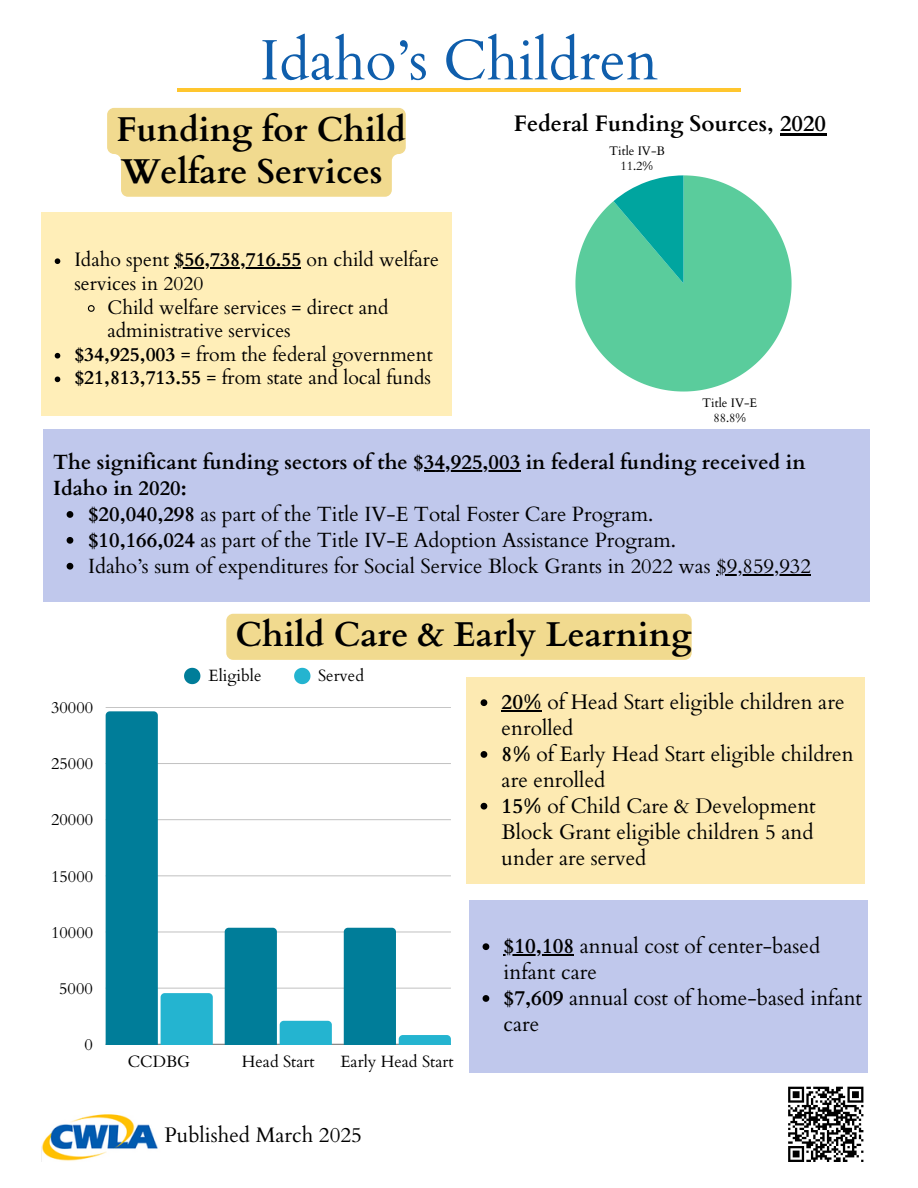
<style>
.page{position:relative;width:918px;height:1188px;background:#fff}
.page>*{position:absolute;margin:0;border:0;box-sizing:border-box;transform-origin:0 0}
.t1{font:57px "Cardo";color:#0f5eac}
.t2{font:700 34.5px/42.8px "Cardo";color:#000}
.t3{font:700 22.5px "Cardo";color:#000}
.t4{font:21px/25.8px "Cardo";color:#000}
.t5{font:20.55px/25.8px "Cardo";color:#000}
.t6{font:700 20.55px "Cardo";color:#000}
.t7{font:19.5px/23.7px "Cardo";color:#000}
.t8{font:16.35px "Cardo";color:#000}
.t9{font:12.3px/14.9px "Cardo";color:#000;text-align:center}
.s1{font-weight:700}
</style>
<div class="page">
<img style="left:41px;top:1114px;width:117px;height:48px">
<hr style="left:177px;top:88px;width:564px;height:4px;background:#ffc62e">
<div style="left:107px;top:108px;width:299px;height:89px;background:#f1da8f"></div>
<div style="left:41px;top:212px;width:411px;height:203px;background:#ffeeb8"></div>
<svg style="left:55px;top:258px;width:5px;height:6px"></svg>
<hr style="left:175px;top:267px;width:126px;height:2px;background:#000">
<svg style="left:87px;top:305px;width:8px;height:7px"></svg>
<svg style="left:55px;top:353px;width:5px;height:6px"></svg>
<svg style="left:55px;top:377px;width:5px;height:5px"></svg>
<svg style="left:575px;top:175px;width:217px;height:217px;fill:#5acc9c"></svg>
<svg style="left:613px;top:175px;width:71px;height:108px"></svg>
<hr style="left:780px;top:133px;width:46px;height:2px;background:#000">
<div style="left:43px;top:429px;width:827px;height:172px;background:#c0c8ec"></div>
<hr style="left:424px;top:471px;width:96px;height:1px;background:#000">
<svg style="left:67px;top:511px;width:6px;height:7px"></svg>
<svg style="left:67px;top:537px;width:6px;height:7px"></svg>
<svg style="left:67px;top:563px;width:6px;height:7px"></svg>
<hr style="left:716px;top:574px;width:95px;height:1px;background:#000">
<div style="left:469px;top:900px;width:399px;height:172px;background:#c0c8ec"></div>
<div style="left:466px;top:678px;width:398px;height:206px;background:#fdeab2"></div>
<svg style="left:184px;top:668px;width:16px;height:16px"></svg>
<svg style="left:294px;top:668px;width:16px;height:16px"></svg>
<hr style="left:106px;top:1044px;width:345px;height:1px;background:#000;opacity:.6">
<hr style="left:106px;top:988px;width:345px;height:1px;background:#000;opacity:.25">
<hr style="left:106px;top:932px;width:345px;height:1px;background:#000;opacity:.25">
<hr style="left:106px;top:876px;width:345px;height:1px;background:#e9e9e9">
<hr style="left:106px;top:819px;width:345px;height:1px;background:#ccc">
<hr style="left:106px;top:763px;width:345px;height:1px;background:#c3c3c3">
<hr style="left:106px;top:707px;width:345px;height:1px;background:#c5c5c5">
<svg style="left:106px;top:711px;width:107px;height:333px"></svg>
<svg style="left:225px;top:928px;width:107px;height:116px"></svg>
<svg style="left:344px;top:928px;width:107px;height:116px"></svg>
<svg style="left:481px;top:699px;width:6px;height:7px"></svg>
<hr style="left:502px;top:711px;width:40px;height:1px;background:#000">
<svg style="left:481px;top:751px;width:6px;height:7px"></svg>
<svg style="left:481px;top:803px;width:6px;height:7px"></svg>
<svg style="left:483px;top:943px;width:6px;height:7px"></svg>
<hr style="left:504px;top:955px;width:70px;height:1px;background:#000">
<svg style="left:483px;top:995px;width:6px;height:7px"></svg>
<div style="left:226px;top:614px;width:466px;height:46px;background:#f1da8f;border-radius:7px"></div>
<svg style="left:788px;top:1086px;width:76px;height:76px"></svg>
<h1 class="t1" style="left:260px;top:23px;width:400px">Idaho’s Children</h1>
<h2 class="t2" style="left:116px;top:108px;width:291px">Funding for Child<br>Welfare Services</h2>
<p class="t7" style="left:74px;top:248px;width:366px">Idaho spent <span class="s1">$56,738,716.55</span> on child welfare</p>
<p class="t7" style="left:107px;top:272px;width:283px;text-indent:-33px">services in 2020<br>Child welfare services = direct and</p>
<p class="t7" style="left:74px;top:319px;width:360px;text-indent:33px">administrative services<br><span class="s1">$34,925,003</span> = from the federal government</p>
<p class="t7" style="left:74px;top:366px;width:358px"><span class="s1">$21,813,713.55</span> = from state and local funds</p>
<p class="t3" style="left:514px;top:108px;width:314px">Federal Funding Sources, 2020</p>
<p class="t9" style="left:609px;top:143px;width:57px">Title IV-B<br>11.2%</p>
<p class="t9" style="left:702px;top:396px;width:56px">Title IV-E<br>88.8%</p>
<h3 class="t6" style="left:53px;top:449px;width:754px">The significant funding sectors of the $34,925,003 in federal funding received in</h3>
<p class="t5" style="left:88px;top:476px;width:567px;text-indent:-35px"><span class="s1">Idaho in 2020:<br>$20,040,298</span> as part of the Title IV-E Total Foster Care Program.</p>
<p class="t5" style="left:88px;top:528px;width:589px"><span class="s1">$10,166,024</span> as part of the Title IV-E Adoption Assistance Program.</p>
<p class="t5" style="left:88px;top:554px;width:724px">Idaho’s sum of expenditures for Social Service Block Grants in 2022 was $9,859,932</p>
<p class="t2" style="left:236px;top:614px;width:458px">Child Care &amp; Early Learning</p>
<p class="t8" style="left:209px;top:664px;width:54px">Eligible</p>
<p class="t8" style="left:318px;top:664px;width:47px">Served</p>
<p class="t8" style="left:51px;top:697px;width:43px">30000</p>
<p class="t4" style="left:502px;top:690px;width:344px"><span class="s1">20%</span> of Head Start eligible children are enrolled</p>
<p class="t4" style="left:502px;top:742px;width:353px"><span class="s1">8%</span> of Early Head Start eligible children are enrolled</p>
<p class="t4" style="left:502px;top:793px;width:316px;text-align:justify"><span class="s1">15%</span> of Child Care &amp; Development Block Grant eligible children 5 and under are served</p>
<p class="t8" style="left:51px;top:753px;width:43px">25000</p>
<p class="t8" style="left:51px;top:809px;width:43px">20000</p>
<p class="t8" style="left:51px;top:865px;width:43px">15000</p>
<p class="t8" style="left:51px;top:922px;width:43px">10000</p>
<p class="t8" style="left:59px;top:978px;width:35px">5000</p>
<p class="t8" style="left:84px;top:1034px;width:10px">0</p>
<p class="t8" style="left:128px;top:1051px;width:64px">CCDBG</p>
<p class="t8" style="left:242px;top:1051px;width:74px">Head Start</p>
<p class="t8" style="left:341px;top:1051px;width:115px">Early Head Start</p>
<p class="t4" style="left:164px;top:1123px;width:199px">Published March 2025</p>
<p class="t4" style="left:504px;top:934px;width:318px"><span class="s1">$10,108</span> annual cost of center-based infant care</p>
<p class="t4" style="left:504px;top:986px;width:360px"><span class="s1">$7,609</span> annual cost of home-based infant care</p>
</div>
